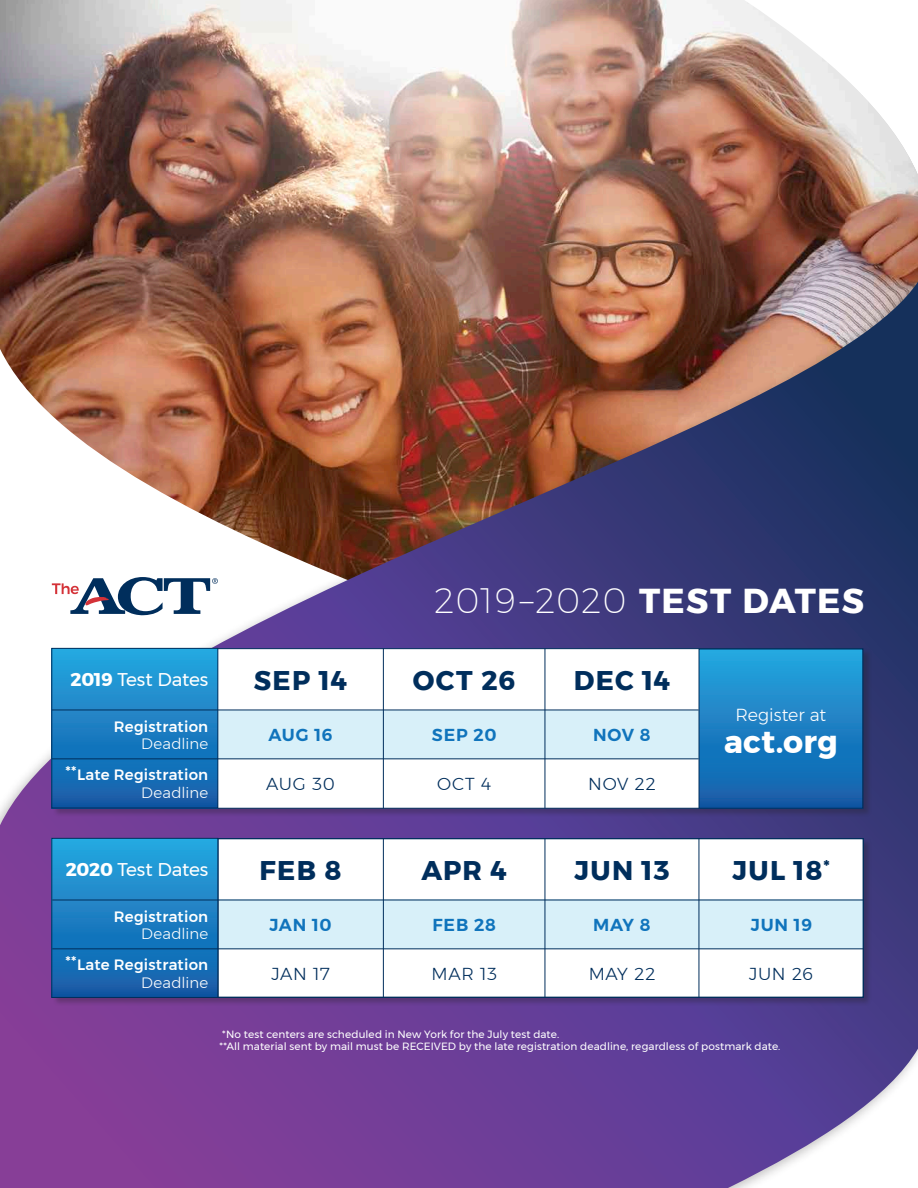
<style>
.page{position:relative;width:918px;height:1188px;background:#fff}
.page>*{position:absolute;margin:0;border:0;box-sizing:border-box;transform-origin:0 0}
.t1{font:200 34.5px "Montserrat";letter-spacing:.025em;color:#fff}
.t2{font:700 31.5px "Montserrat";letter-spacing:.01em;color:#fff}
.t3{font:700 27px "Montserrat";letter-spacing:.05em;color:#002e5c}
.t4{font:18.45px "Montserrat";letter-spacing:-.01em;color:#fff}
.t5{font:300 17.4px "Montserrat";letter-spacing:-.005em;color:#fff}
.t6{font:300 17.25px "Montserrat";letter-spacing:.035em;color:#002e5c}
.t7{font:600 17.25px "Montserrat";letter-spacing:.04em;color:#1074bc}
.t8{font:500 15px/17.9px "Montserrat";letter-spacing:.015em;color:#fff;text-align:right}
.t9{font:10.5px "Montserrat";letter-spacing:.01em;color:#fff}
.s1{font-weight:700}
.s2{font-weight:300}
</style>
<div class="page">
<img style="left:0;top:0;width:918px;height:227px">
<div style="left:0;top:227px;width:918px;height:961px;background:#231f20;opacity:.3"></div>
<img style="left:0;top:282px;width:918px;height:906px">
<div style="left:52px;top:648px;width:820px;height:169px;background:#231f20;opacity:.3"></div>
<div style="left:52px;top:648px;width:811px;height:161px;background:#fff;border:1px solid #002e5c"></div>
<div style="left:52px;top:838px;width:821px;height:168px;background:#231f20;opacity:.3"></div>
<div style="left:52px;top:838px;width:812px;height:160px;background:#fff"></div>
<div style="left:218px;top:900px;width:646px;height:49px;background:#d8f0f9"></div>
<div style="left:218px;top:710px;width:481px;height:49px;background:#d8f0f9"></div>
<hr style="left:52px;top:838px;width:812px;height:1px;background:#002e5c">
<hr style="left:52px;top:997px;width:812px;height:1px;background:#002e5c">
<hr style="left:383px;top:648px;width:1px;height:160px;background:#002e5c">
<hr style="left:383px;top:838px;width:1px;height:160px;background:#002e5c">
<hr style="left:218px;top:839px;width:1px;height:159px;background:#002e5c">
<hr style="left:545px;top:648px;width:1px;height:160px;background:#002e5c">
<hr style="left:545px;top:838px;width:1px;height:159px;background:#002e5c">
<hr style="left:699px;top:838px;width:1px;height:159px;background:#002e5c">
<hr style="left:863px;top:838px;width:1px;height:159px;background:#002e5c">
<div style="left:52px;top:648px;width:166px;height:160px;background:linear-gradient(to bottom,#25a7e0,#125ba8)"></div>
<div style="left:51px;top:648px;width:167px;height:160px;border:1px solid #002e5c"></div>
<div style="left:699px;top:649px;width:164px;height:159px;background:linear-gradient(to bottom,#26a7df,#115aa8)"></div>
<div style="left:699px;top:649px;width:164px;height:160px;border:1px solid #002e5c"></div>
<div style="left:52px;top:838px;width:166px;height:159px;background:linear-gradient(to bottom,#25a7e0,#125aa7)"></div>
<div style="left:51px;top:838px;width:167px;height:160px;border:1px solid #002e5c"></div>
<hr style="left:52px;top:758px;width:647px;height:1px;background:#002e5c">
<hr style="left:52px;top:710px;width:647px;height:1px;background:#002e5c">
<hr style="left:52px;top:948px;width:811px;height:1px;background:#002e5c">
<hr style="left:52px;top:900px;width:811px;height:1px;background:#002e5c">
<svg style="left:52px;top:577px;width:166px;height:38px"></svg>
<p class="t4" style="left:71px;top:665px;width:139px"><span class="s1">2019</span> Test Dates</p>
<p class="t8" style="left:114px;top:717px;width:96px">Registration<br><span class="s2">Deadline</span></p>
<p class="t8" style="left:65px;top:766px;width:144px">**Late Registration<br><span class="s2">Deadline</span></p>
<p class="t3" style="left:254px;top:658px;width:95px">SEP 14</p>
<p class="t7" style="left:268px;top:721px;width:66px">AUG 16</p>
<p class="t6" style="left:266px;top:771px;width:70px">AUG 30</p>
<p class="t1" style="left:435px;top:575px;width:431px">2019–2020 <span class="s1">TEST DATES</span></p>
<p class="t3" style="left:413px;top:658px;width:105px">OCT 26</p>
<p class="t3" style="left:574px;top:658px;width:98px">DEC 14</p>
<p class="t7" style="left:432px;top:721px;width:66px">SEP 20</p>
<p class="t7" style="left:593px;top:721px;width:59px">NOV 8</p>
<p class="t5" style="left:735px;top:702px;width:92px">Register at</p>
<p class="t2" style="left:724px;top:716px;width:115px">act.org</p>
<p class="t6" style="left:437px;top:771px;width:56px">OCT 4</p>
<p class="t6" style="left:588px;top:771px;width:69px">NOV 22</p>
<p class="t4" style="left:66px;top:855px;width:144px"><span class="s1">2020</span> Test Dates</p>
<p class="t8" style="left:114px;top:907px;width:96px">Registration<br><span class="s2">Deadline</span></p>
<p class="t8" style="left:65px;top:956px;width:144px">**Late Registration<br><span class="s2">Deadline</span></p>
<p class="t3" style="left:259px;top:849px;width:84px">FEB 8</p>
<p class="t7" style="left:270px;top:911px;width:64px">JAN 10</p>
<p class="t6" style="left:271px;top:961px;width:60px">JAN 17</p>
<p class="t3" style="left:421px;top:849px;width:87px">APR 4</p>
<p class="t3" style="left:575px;top:849px;width:97px">JUN 13</p>
<p class="t3" style="left:733px;top:849px;width:99px">JUL 18<sup>*</sup></p>
<p class="t7" style="left:432px;top:911px;width:65px">FEB 28</p>
<p class="t7" style="left:593px;top:911px;width:59px">MAY 8</p>
<p class="t7" style="left:751px;top:911px;width:63px">JUN 19</p>
<p class="t6" style="left:432px;top:961px;width:67px">MAR 13</p>
<p class="t6" style="left:589px;top:961px;width:68px">MAY 22</p>
<p class="t6" style="left:749px;top:961px;width:66px">JUN 26</p>
<p class="t9" style="left:222px;top:1026px;width:339px">*No test centers are scheduled in New York for the July test date.</p>
<p class="t9" style="left:220px;top:1039px;width:562px">**All material sent by mail must be RECEIVED by the late registration deadline, regardless of postmark date.</p>
</div>
